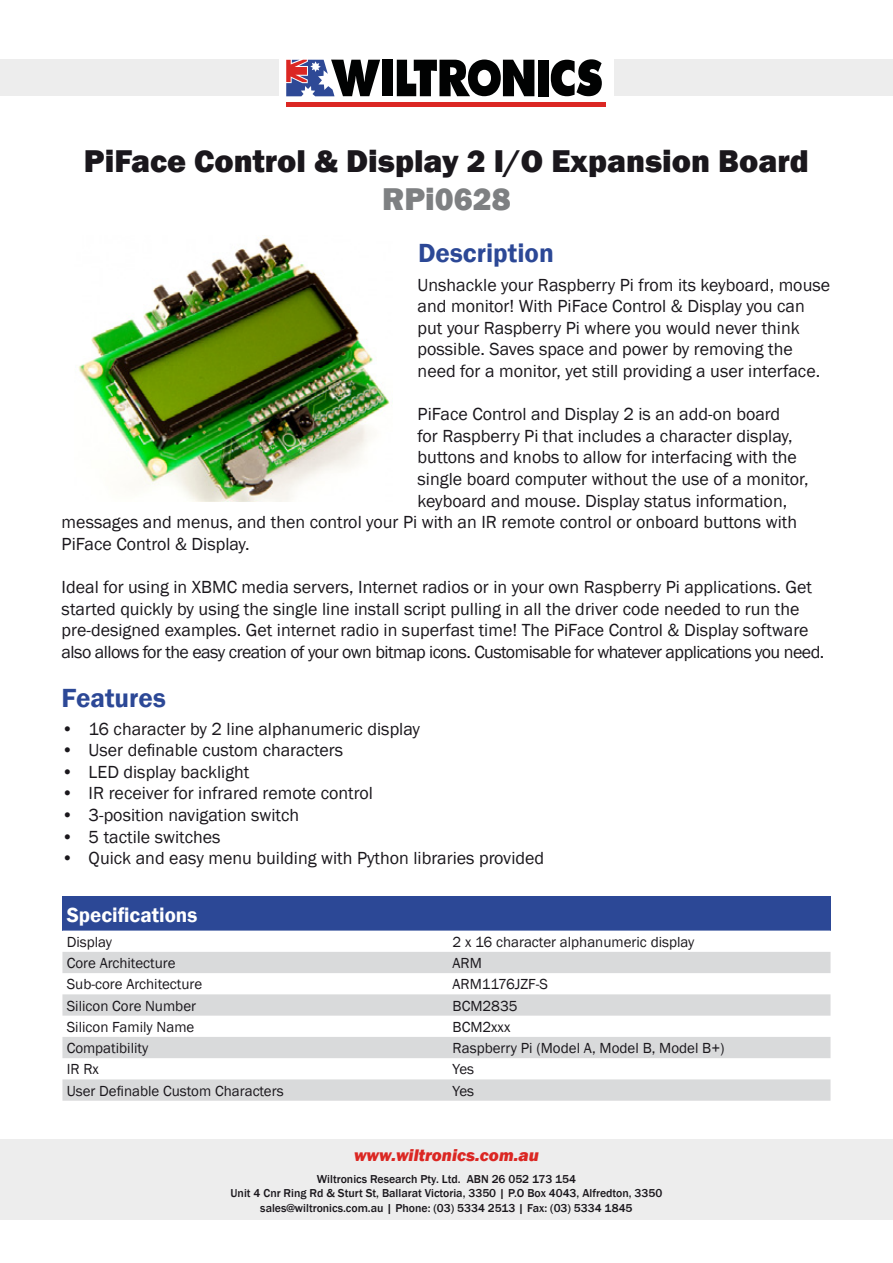
<style>
.page{position:relative;width:893px;height:1263px;background:#fff}
.page>*{position:absolute;margin:0;border:0;box-sizing:border-box;transform-origin:0 0}
.t1{font:800 32.4px "Franklin Gothic";color:#1a171c}
.t2{font:800 32.4px "Franklin Gothic";color:#7e8082}
.t3{font:600 27px "Franklin Gothic";color:#2c4896}
.t4{font:600 21px "Franklin Gothic";color:#fff}
.t5{font:18px/21.6px "Franklin Gothic";color:#1a171c}
.t6{font:italic 800 17.25px "Franklin Gothic";color:#db2723}
.t7{font:15px "Franklin Gothic";color:#1a171c}
.t8{font:500 11.85px/14.2px "Franklin Gothic";color:#1a171c;text-align:center}
</style>
<div class="page">
<div style="left:0;top:1140px;width:893px;height:80px;background:#ededed"></div>
<div style="left:0;top:60px;width:279px;height:36px;background:#ededed"></div>
<div style="left:614px;top:60px;width:279px;height:36px;background:#ededed"></div>
<div style="left:286px;top:102px;width:319px;height:5px;background:#db2723"></div>
<svg style="left:286px;top:60px;width:94px;height:36px"></svg>
<div style="left:382px;top:60px;width:10px;height:36px;background:#010202"></div>
<div style="left:538px;top:60px;width:10px;height:36px;background:#010202"></div>
<svg style="left:551px;top:59px;width:51px;height:37px"></svg>
<svg style="left:397px;top:60px;width:137px;height:36px"></svg>
<img style="left:78px;top:235px;width:315px;height:267px">
<div style="left:62px;top:896px;width:768px;height:34px;background:#2c4896"></div>
<svg style="left:62px;top:930px;width:768px;height:1px"></svg>
<svg style="left:62px;top:952px;width:768px;height:149px;fill:#d9dadb"></svg>
<h1 class="t1" style="left:84px;top:140px;width:726px">PiFace Control &amp; Display 2 I/O Expansion Board</h1>
<h1 class="t2" style="left:382px;top:179px;width:130px">RPi0628</h1>
<h2 class="t3" style="left:418px;top:236px;width:137px">Description</h2>
<p class="t5" style="left:418px;top:274px;width:414px">Unshackle your Raspberry Pi from its keyboard, mouse and monitor! With PiFace Control &amp; Display you can put your Raspberry Pi where you would never think possible. Saves space and power by removing the need for a monitor, yet still providing a user interface.</p>
<p class="t5" style="left:418px;top:404px;width:364px">PiFace Control and Display 2 is an add-on board</p>
<p class="t5" style="left:418px;top:425px;width:377px">for Raspberry Pi that includes a character display,</p>
<p class="t5" style="left:418px;top:447px;width:381px">buttons and knobs to allow for interfacing with the</p>
<p class="t5" style="left:418px;top:469px;width:392px">single board computer without the use of a monitor,</p>
<p class="t5" style="left:418px;top:490px;width:371px">keyboard and mouse. Display status information,</p>
<p class="t5" style="left:62px;top:512px;width:737px">messages and menus, and then control your Pi with an IR remote control or onboard buttons with</p>
<p class="t5" style="left:62px;top:533px;width:190px">PiFace Control &amp; Display.</p>
<p class="t5" style="left:62px;top:577px;width:764px">Ideal for using in XBMC media servers, Internet radios or in your own Raspberry Pi applications. Get started quickly by using the single line install script pulling in all the driver code needed to run the pre-designed examples. Get internet radio in superfast time! The PiFace Control &amp; Display software also allows for the easy creation of your own bitmap icons. Customisable for whatever applications you need.</p>
<h2 class="t3" style="left:62px;top:682px;width:106px">Features</h2>
<p class="t5" style="left:62px;top:718px;width:360px">• 16 character by 2 line alphanumeric display</p>
<p class="t5" style="left:62px;top:740px;width:283px">• User definable custom characters</p>
<p class="t5" style="left:62px;top:761px;width:189px">• LED display backlight</p>
<p class="t5" style="left:62px;top:783px;width:313px">• IR receiver for infrared remote control</p>
<p class="t5" style="left:62px;top:805px;width:239px">• 3-position navigation switch</p>
<p class="t5" style="left:62px;top:826px;width:160px">• 5 tactile switches</p>
<p class="t5" style="left:62px;top:848px;width:484px">• Quick and easy menu building with Python libraries provided</p>
<p class="t4" style="left:67px;top:901px;width:132px">Specifications</p>
<p class="t7" style="left:67px;top:932px;width:47px">Display</p>
<p class="t7" style="left:453px;top:932px;width:243px">2 x 16 character alphanumeric display</p>
<p class="t7" style="left:67px;top:954px;width:110px">Core Architecture</p>
<p class="t7" style="left:453px;top:954px;width:31px">ARM</p>
<p class="t7" style="left:67px;top:975px;width:137px">Sub-core Architecture</p>
<p class="t7" style="left:453px;top:975px;width:97px">ARM1176JZF-S</p>
<p class="t7" style="left:67px;top:996px;width:131px">Silicon Core Number</p>
<p class="t7" style="left:453px;top:996px;width:67px">BCM2835</p>
<p class="t7" style="left:67px;top:1017px;width:129px">Silicon Family Name</p>
<p class="t7" style="left:453px;top:1017px;width:59px">BCM2xxx</p>
<p class="t7" style="left:67px;top:1039px;width:83px">Compatibility</p>
<p class="t7" style="left:453px;top:1039px;width:273px">Raspberry Pi (Model A, Model B, Model B+)</p>
<p class="t7" style="left:67px;top:1060px;width:34px">IR Rx</p>
<p class="t7" style="left:453px;top:1060px;width:23px">Yes</p>
<p class="t7" style="left:67px;top:1081px;width:219px">User Definable Custom Characters</p>
<p class="t7" style="left:453px;top:1081px;width:23px">Yes</p>
<p class="t6" style="left:354px;top:1144px;width:186px">www.wiltronics.com.au</p>
<p class="t8" style="left:231px;top:1172px;width:433px">Wiltronics Research Pty. Ltd. ABN 26 052 173 154<br>Unit 4 Cnr Ring Rd &amp; Sturt St, Ballarat Victoria, 3350 | P.O Box 4043, Alfredton, 3350 sales@wiltronics.com.au | Phone: (03) 5334 2513 | Fax: (03) 5334 1845</p>
</div>
